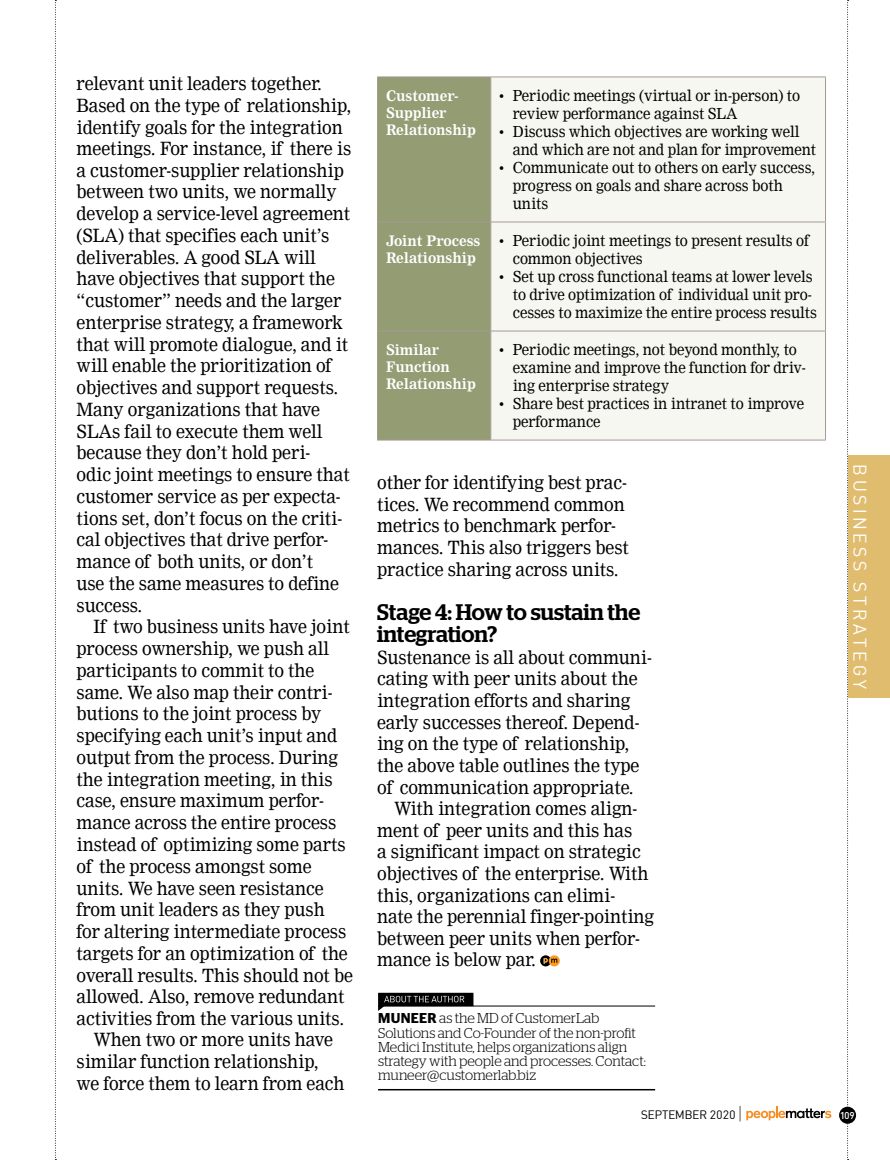
<style>
.page{position:relative;width:890px;height:1160px;background:#fff}
.page>*{position:absolute;margin:0;border:0;box-sizing:border-box;transform-origin:0 0}
.t1{font:500 22.5px/22.5px "Stag";letter-spacing:-.005em;color:#000}
.t2{font:18px/21.8px "Nimrod";letter-spacing:-.005em;color:#000;scale:.95 1}
.t3{font:18px "Sapient Sans";letter-spacing:.2em;color:#fff}
.t4{font:15px/18px "Nimrod";letter-spacing:-.005em;color:#000;scale:.95 1}
.t5{font:300 14.25px/14.2px "Stag";letter-spacing:-.005em;color:#000}
.t6{font:700 14.25px/17.1px "Nimrod";letter-spacing:-.005em;color:#fff;scale:.95 1}
.t7{font:12px "Sapient Sans";color:#000}
.t8{font:500 9.75px "Sapient Sans";color:#fff}
.s1{font-family:"Stag Sans";font-weight:600}
.s2{font-weight:300;font-size:18px}
</style>
<div class="page">
<svg style="left:55px;top:0;width:1px;height:1160px"></svg>
<svg style="left:847px;top:0;width:1px;height:1160px"></svg>
<div style="left:839px;top:1106px;width:17px;height:17px;background:#000;border-radius:50%"></div>
<svg style="left:746px;top:1106px;width:85px;height:14px"></svg>
<hr style="left:378px;top:1005px;width:277px;height:1px;background:#000">
<hr style="left:378px;top:1089px;width:277px;height:1px;background:#000">
<svg style="left:378px;top:992px;width:95px;height:19px"></svg>
<div style="left:848px;top:455px;width:42px;height:243px;background:#e0bc6e"></div>
<svg style="left:548px;top:955px;width:12px;height:11px"></svg>
<svg style="left:540px;top:955px;width:17px;height:11px"></svg>
<div style="left:378px;top:78px;width:112px;height:362px;background:#949c73"></div>
<div style="left:491px;top:78px;width:334px;height:362px;background:#f6f7f0"></div>
<hr style="left:377px;top:77px;width:114px;height:1px;background:#a79a95">
<hr style="left:377px;top:77px;width:1px;height:145px;background:#a79a95">
<hr style="left:490px;top:77px;width:1px;height:145px;background:#a79a95">
<hr style="left:377px;top:222px;width:1px;height:109px;background:#a79a95">
<hr style="left:490px;top:222px;width:1px;height:109px;background:#a79a95">
<hr style="left:377px;top:331px;width:1px;height:109px;background:#a79a95">
<hr style="left:490px;top:331px;width:1px;height:109px;background:#a79a95">
<hr style="left:377px;top:440px;width:114px;height:1px;background:#a79a95">
<hr style="left:491px;top:77px;width:334px;height:1px;background:#a79a95">
<hr style="left:825px;top:77px;width:1px;height:145px;background:#a79a95">
<hr style="left:378px;top:222px;width:113px;height:1px;background:#a79a95">
<hr style="left:491px;top:222px;width:334px;height:1px;background:#a79a95">
<hr style="left:825px;top:222px;width:1px;height:109px;background:#a79a95">
<hr style="left:378px;top:331px;width:113px;height:1px;background:#a79a95">
<hr style="left:491px;top:331px;width:334px;height:1px;background:#a79a95">
<hr style="left:825px;top:331px;width:1px;height:109px;background:#a79a95">
<hr style="left:491px;top:440px;width:334px;height:1px;background:#a79a95">
<p class="t2" style="left:77px;top:73px;width:291px">relevant unit leaders together.<br>Based on the type of relationship, identify goals for the integration meetings. For instance, if there is a customer-supplier relationship between two units, we normally develop a service-level agreement (SLA) that specifies each unit’s deliverables. A good SLA will have objectives that support the “customer” needs and the larger enterprise strategy, a framework that will promote dialogue, and it will enable the prioritization of objectives and support requests.<br>Many organizations that have<br>SLAs fail to execute them well because they don’t hold peri-<br>odic joint meetings to ensure that customer service as per expecta&shy;tions set, don’t focus on the criti&shy;cal objectives that drive perfor&shy;mance of both units, or don’t<br>use the same measures to define success.</p>
<p class="t2" style="left:94px;top:616px;width:271px">If two business units have joint</p>
<p class="t2" style="left:77px;top:638px;width:267px">process ownership, we push all</p>
<p class="t2" style="left:77px;top:659px;width:252px">participants to commit to the</p>
<p class="t2" style="left:77px;top:681px;width:271px">same. We also map their contri-</p>
<p class="t2" style="left:77px;top:703px;width:259px">butions to the joint process by</p>
<p class="t2" style="left:77px;top:725px;width:276px">specifying each unit’s input and</p>
<p class="t2" style="left:77px;top:746px;width:276px">output from the process. During</p>
<p class="t2" style="left:77px;top:768px;width:271px">the integration meeting, in this</p>
<p class="t2" style="left:77px;top:790px;width:262px">case, ensure maximum perfor-</p>
<p class="t2" style="left:77px;top:812px;width:275px">mance across the entire process</p>
<p class="t2" style="left:77px;top:833px;width:285px">instead of optimizing some parts</p>
<p class="t2" style="left:77px;top:855px;width:249px">of the process amongst some</p>
<p class="t2" style="left:77px;top:877px;width:261px">units. We have seen resistance</p>
<p class="t2" style="left:77px;top:899px;width:263px">from unit leaders as they push</p>
<p class="t2" style="left:77px;top:920px;width:285px">for altering intermediate process</p>
<p class="t2" style="left:77px;top:942px;width:287px">targets for an optimization of the</p>
<p class="t2" style="left:77px;top:964px;width:292px">overall results. This should not be</p>
<p class="t2" style="left:77px;top:985px;width:283px">allowed. Also, remove redundant</p>
<p class="t2" style="left:77px;top:1007px;width:283px">activities from the various units.</p>
<p class="t2" style="left:94px;top:1029px;width:253px">When two or more units have</p>
<p class="t2" style="left:77px;top:1050px;width:256px">similar function relationship,</p>
<p class="t2" style="left:77px;top:1072px;width:283px">we force them to learn from each</p>
<p class="t6" style="left:386px;top:87px;width:96px">Customer-<br>Supplier<br>Relationship</p>
<p class="t4" style="left:513px;top:87px;width:304px;text-indent:-13px">• Periodic meetings (virtual or in-person) to review performance against SLA</p>
<p class="t4" style="left:513px;top:123px;width:321px;text-indent:-13px">• Discuss which objectives are working well and which are not and plan for improvement</p>
<p class="t4" style="left:513px;top:159px;width:320px;text-indent:-13px">• Communicate out to others on early success, progress on goals and share across both units</p>
<p class="t6" style="left:386px;top:232px;width:101px">Joint Process<br>Relationship</p>
<p class="t4" style="left:513px;top:232px;width:313px;text-indent:-13px">• Periodic joint meetings to present results of common objectives</p>
<p class="t4" style="left:513px;top:268px;width:322px;text-indent:-13px">• Set up cross functional teams at lower levels to drive optimization of individual unit pro&shy;cesses to maximize the entire process results</p>
<p class="t6" style="left:386px;top:341px;width:96px">Similar<br>Function<br>Relationship</p>
<p class="t4" style="left:513px;top:341px;width:310px;text-indent:-13px">• Periodic meetings, not beyond monthly, to examine and improve the function for driv&shy;ing enterprise strategy</p>
<p class="t4" style="left:513px;top:395px;width:308px;text-indent:-13px">• Share best practices in intranet to improve performance</p>
<p class="t2" style="left:377px;top:472px;width:266px">other for identifying best prac&shy;tices. We recommend common metrics to benchmark perfor&shy;mances. This also triggers best practice sharing across units.</p>
<p class="t1" style="left:377px;top:600px;width:265px">Stage 4: How to sustain the integration?</p>
<p class="t2" style="left:377px;top:646px;width:291px">Sustenance is all about communi&shy;cating with peer units about the integration efforts and sharing early successes thereof. Depend&shy;ing on the type of relationship, the above table outlines the type of communication appropriate.</p>
<p class="t2" style="left:377px;top:798px;width:293px;text-indent:17px">With integration comes align&shy;ment of peer units and this has<br>a significant impact on strategic objectives of the enterprise. With this, organizations can elimi&shy;nate the perennial finger-pointing between peer units when perfor&shy;mance is below par.</p>
<p class="t5" style="left:378px;top:1011px;width:269px"><span class="s1">MUNEER</span> as the MD of CustomerLab Solutions and Co-Founder of the non-profit Medici Institute, helps organizations align strategy with people and processes. Contact: muneer@customerlab.biz</p>
<p class="t3" style="left:871px;top:464px;width:226px;rotate:90deg">Business Strategy</p>
<p class="t7" style="left:641px;top:1106px;width:102px">SEPTEMBER 2020 <span class="s2">|</span></p>
<p class="t8" style="left:840px;top:1109px;width:16px">109</p>
</div>
